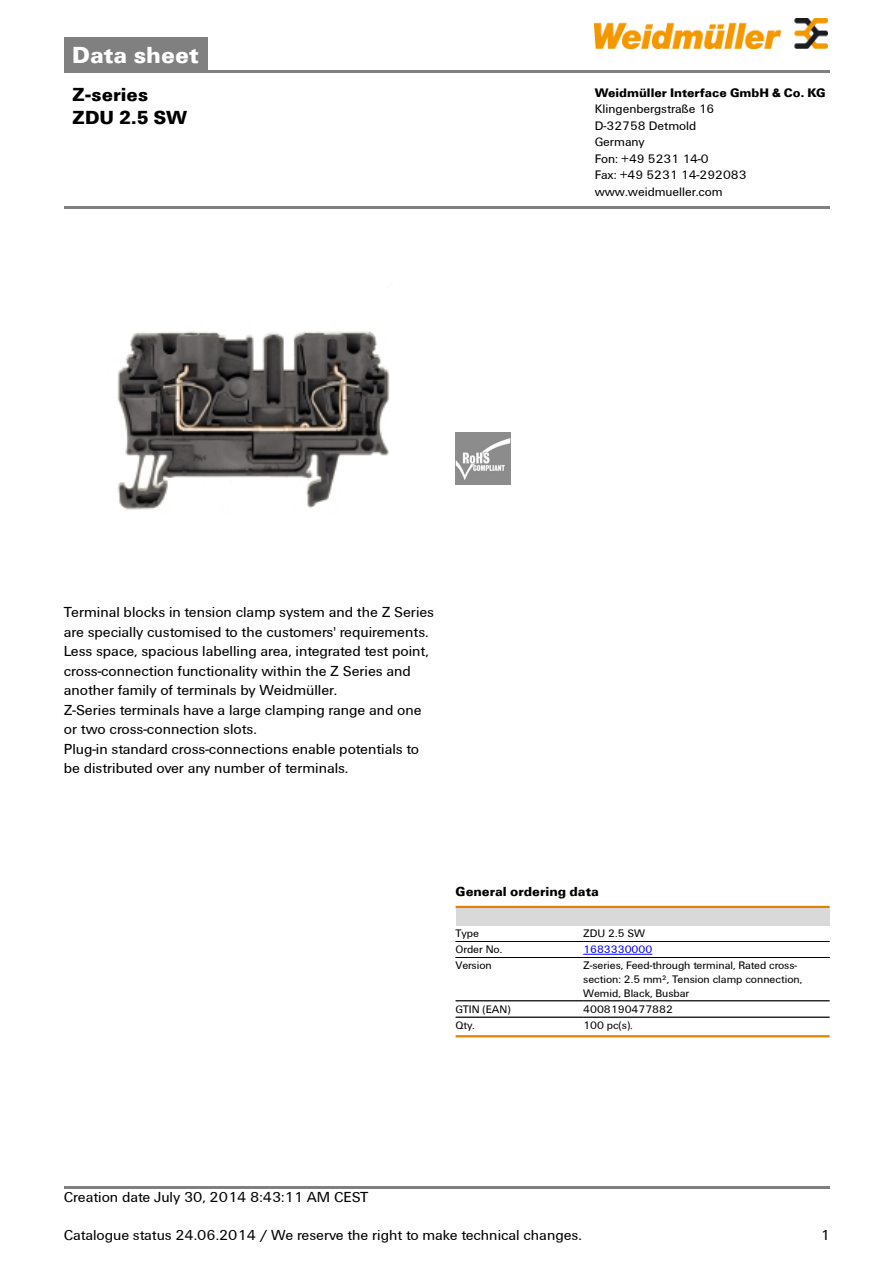
<style>
.page{position:relative;width:893px;height:1263px;background:#fff}
.page>*{position:absolute;margin:0;border:0;box-sizing:border-box;transform-origin:0 0}
.t1{font:700 24px "Weidmueller";color:#fff}
.t2{font:700 19.5px/22.5px "Weidmueller";color:#000}
.t3{font:15px/19.5px "Weidmueller";color:#000}
.t4{font:700 13.5px "Weidmueller";color:#000}
.t5{font:12.75px/16.5px "Weidmueller";color:#000}
.t6{font:700 12.75px "Weidmueller";color:#000}
.t7{font:11.25px/13.6px "Weidmueller";color:#000}
.t8{font:11.25px "Weidmueller";color:#00f}
</style>
<div class="page">
<div style="left:64px;top:38px;width:143px;height:32px;background:#808080"></div>
<hr style="left:64px;top:70px;width:765px;height:2px;background:#808080">
<img style="left:594px;top:18px;width:233px;height:30px">
<hr style="left:64px;top:1186px;width:765px;height:3px;background:#808080">
<img style="left:117px;top:331px;width:273px;height:179px">
<img style="left:455px;top:433px;width:56px;height:52px">
<hr style="left:455px;top:906px;width:374px;height:2px;background:#e18200">
<div style="left:455px;top:908px;width:374px;height:17px;background:#d9d9d9"></div>
<hr style="left:455px;top:941px;width:128px;height:1px;background:#000">
<hr style="left:455px;top:957px;width:128px;height:1px;background:#000">
<hr style="left:583px;top:941px;width:246px;height:1px;background:#000">
<hr style="left:583px;top:957px;width:246px;height:1px;background:#000">
<hr style="left:583px;top:954px;width:69px;height:1px;background:#00f">
<hr style="left:455px;top:958px;width:128px;height:1px;background:#000">
<hr style="left:583px;top:958px;width:246px;height:1px;background:#000">
<hr style="left:455px;top:1001px;width:128px;height:1px;background:#000">
<hr style="left:583px;top:1001px;width:246px;height:1px;background:#000">
<hr style="left:455px;top:1017px;width:128px;height:1px;background:#000">
<hr style="left:583px;top:1017px;width:246px;height:1px;background:#000">
<hr style="left:455px;top:1035px;width:374px;height:2px;background:#e18200">
<hr style="left:64px;top:206px;width:765px;height:3px;background:#808080">
<h1 class="t1" style="left:72px;top:40px;width:128px">Data sheet</h1>
<h2 class="t2" style="left:72px;top:83px;width:116px">Z-series<br>ZDU 2.5 SW</h2>
<p class="t6" style="left:594px;top:85px;width:232px">Weidmüller Interface GmbH &amp; Co. KG</p>
<p class="t5" style="left:594px;top:101px;width:153px">Klingenbergstraße 16<br>D-32758 Detmold<br>Germany<br>Fon: +49 5231 14-0<br>Fax: +49 5231 14-292083 www.weidmueller.com</p>
<p class="t3" style="left:64px;top:602px;width:372px">Terminal blocks in tension clamp system and the Z Series are specially customised to the customers' requirements.<br>Less space, spacious labelling area, integrated test point, cross-connection functionality within the Z Series and another family of terminals by Weidmüller.<br>Z-Series terminals have a large clamping range and one or two cross-connection slots.<br>Plug-in standard cross-connections enable potentials to be distributed over any number of terminals.</p>
<p class="t4" style="left:455px;top:884px;width:145px">General ordering data</p>
<p class="t7" style="left:455px;top:926px;width:25px">Type</p>
<p class="t7" style="left:583px;top:926px;width:63px">ZDU 2.5 SW</p>
<p class="t7" style="left:455px;top:943px;width:48px">Order No.</p>
<p class="t8" style="left:583px;top:943px;width:70px">1683330000</p>
<p class="t7" style="left:455px;top:959px;width:38px">Version</p>
<p class="t7" style="left:583px;top:959px;width:220px">Z-series, Feed-through terminal, Rated cross&shy;section: 2.5 mm², Tension clamp connection,<br>Wemid, Black, Busbar</p>
<p class="t7" style="left:455px;top:1002px;width:56px">GTIN (EAN)</p>
<p class="t7" style="left:583px;top:1002px;width:91px">4008190477882</p>
<p class="t7" style="left:455px;top:1018px;width:21px">Qty.</p>
<p class="t7" style="left:583px;top:1018px;width:51px">100 pc(s).</p>
<p class="t3" style="left:64px;top:1187px;width:306px">Creation date July 30, 2014 8:43:11 AM CEST</p>
<p class="t3" style="left:64px;top:1226px;width:519px">Catalogue status 24.06.2014 / We reserve the right to make technical changes.</p>
<p class="t3" style="left:820px;top:1226px;width:11px">1</p>
</div>
